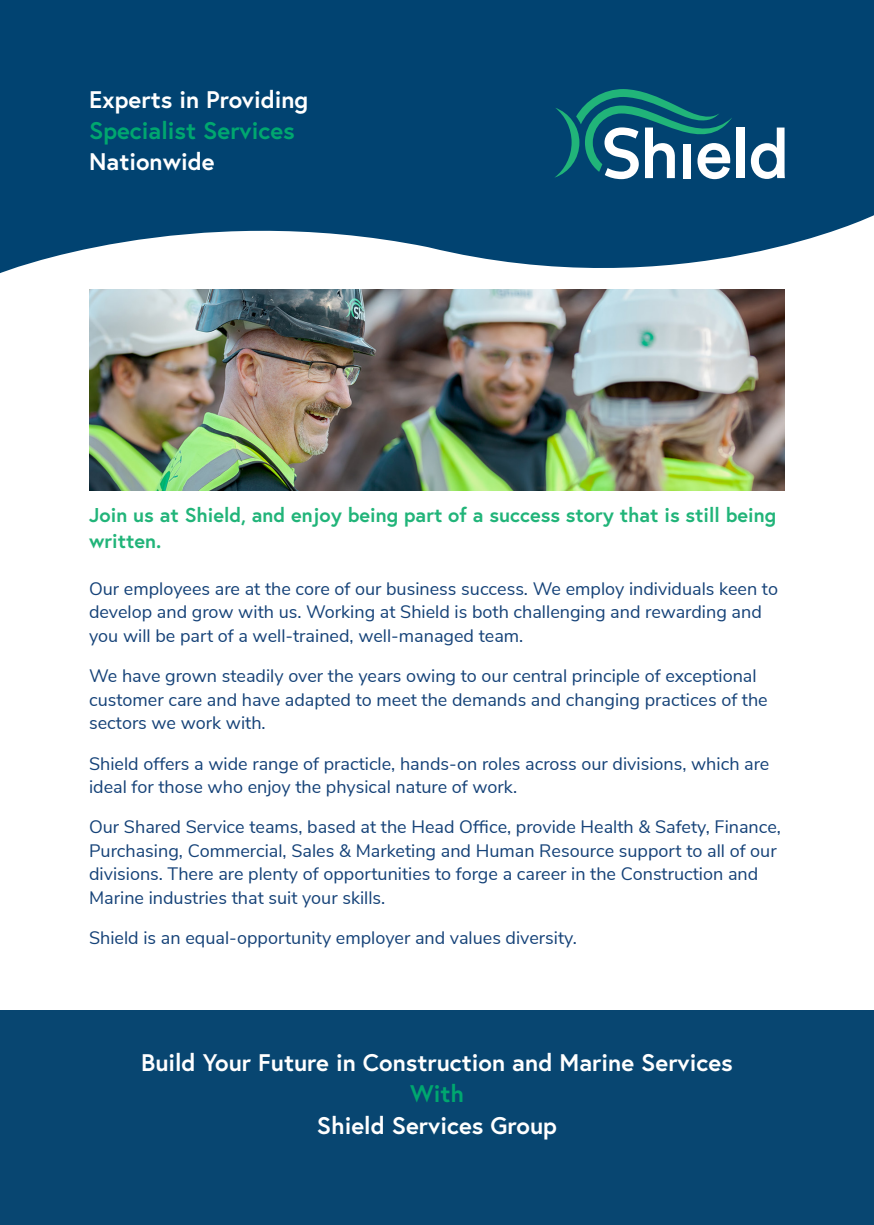
<style>
.page{position:relative;width:874px;height:1225px;background:#fff}
.page>*{position:absolute;margin:0;border:0;box-sizing:border-box;transform-origin:0 0}
.t1{font:700 24px "Europa";color:#fff}
.t2{font:700 24px "Europa";color:#00a76f}
.t3{font:700 20px/26px "Europa";color:#21b479}
.Body_copy{font:18px/23.4px "Nunito Sans";color:#154278}
</style>
<div class="page">
<div style="left:0;top:1010px;width:873px;height:215px;background:#084671"></div>
<svg style="left:0;top:0;width:873px;height:308px;fill:#014371"></svg>
<div style="left:736px;top:128px;width:8px;height:50px;background:#fff"></div>
<svg style="left:750px;top:127px;width:34px;height:52px"></svg>
<svg style="left:554px;top:89px;width:177px;height:90px;background:#2f7589"></svg>
<img style="left:89px;top:289px;width:695px;height:201px">
<p class="t1" style="left:89px;top:83px;width:221px">Experts in Providing</p>
<p class="t2" style="left:89px;top:114px;width:207px">Specialist Services</p>
<p class="t1" style="left:89px;top:145px;width:127px">Nationwide</p>
<p class="t3" style="left:89px;top:501px;width:688px">Join us at Shield, and enjoy being part of a success story that is still being written.</p>
<p class="Body_copy" style="left:89px;top:576px;width:690px">Our employees are at the core of our business success. We employ individuals keen to develop and grow with us. Working at Shield is both challenging and rewarding and you will be part of a well-trained, well-managed team.</p>
<p class="Body_copy" style="left:89px;top:663px;width:680px">We have grown steadily over the years owing to our central principle of exceptional customer care and have adapted to meet the demands and changing practices of the sectors we work with.</p>
<p class="Body_copy" style="left:89px;top:750px;width:681px">Shield offers a wide range of practicle, hands-on roles across our divisions, which are ideal for those who enjoy the physical nature of work.</p>
<p class="Body_copy" style="left:89px;top:814px;width:693px">Our Shared Service teams, based at the Head Office, provide Health &amp; Safety, Finance, Purchasing, Commercial, Sales &amp; Marketing and Human Resource support to all of our divisions. There are plenty of opportunities to forge a career in the Construction and Marine industries that suit your skills.</p>
<p class="Body_copy" style="left:89px;top:925px;width:489px">Shield is an equal-opportunity employer and values diversity.</p>
<p class="t1" style="left:141px;top:1046px;width:593px">Build Your Future in Construction and Marine Services</p>
<p class="t2" style="left:410px;top:1077px;width:55px">With</p>
<p class="t1" style="left:317px;top:1108px;width:241px">Shield Services Group</p>
</div>
